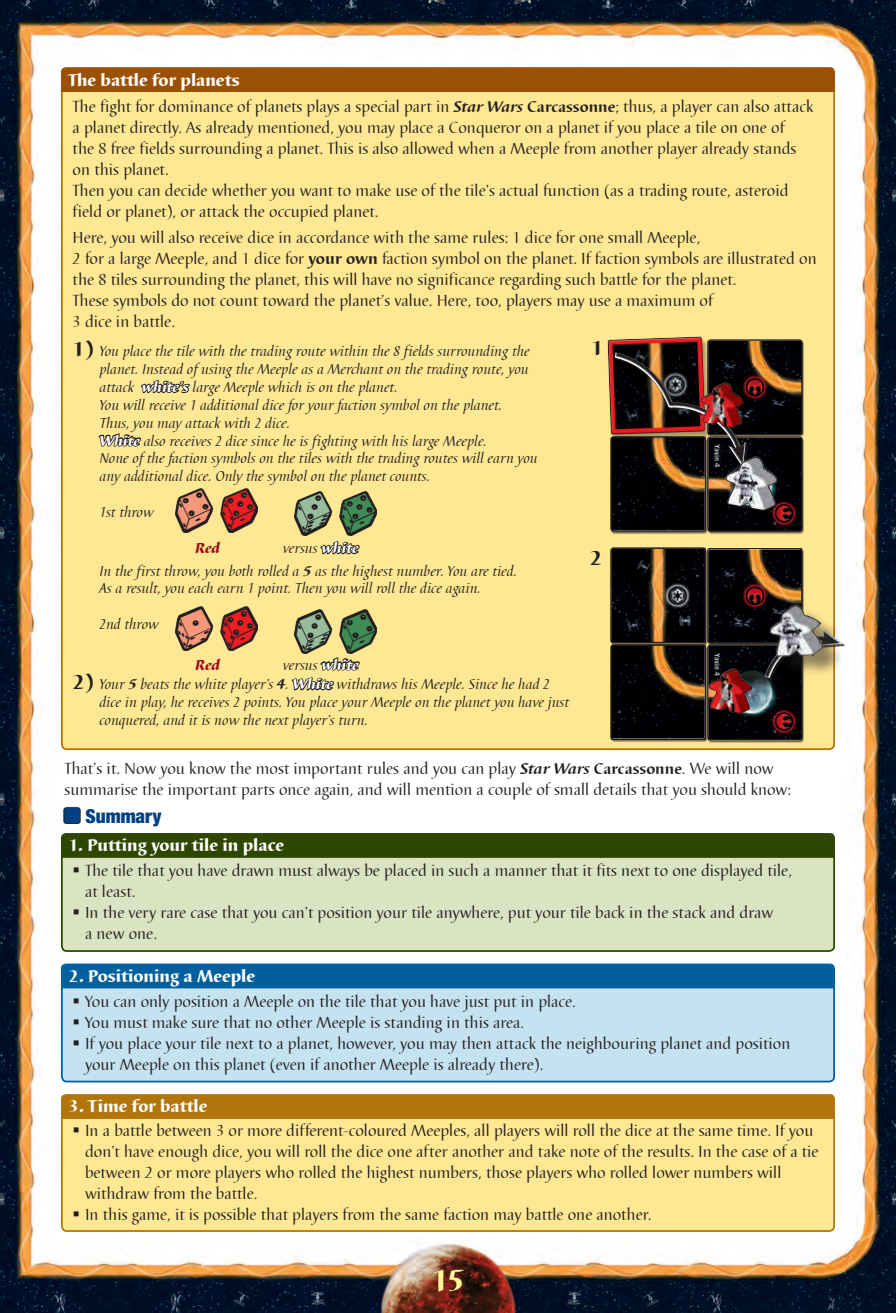
<style>
.page{position:relative;width:896px;height:1313px;background:#fff}
.page>*{position:absolute;margin:0;border:0;box-sizing:border-box;transform-origin:0 0}
.t1{font:40.43px "Linotype Game Pi Dice Dominoes";color:#f6977a}
.t2{font:31.5px "Barbedor T Heav";color:#fff79a}
.t3{font:21px "Barbedor T Heav";color:#231f20}
.t4{font:900 condensed 19.25px "Helvetica Neue LT Std";color:#014081}
.t5{font:17.5px "Barbedor T Heav";color:#fff}
.t6{font:16.62px/21px "Barbedor T";color:#231f20}
.t7{font:italic 14.88px/17.8px "Barbedor T";color:#231f20}
.t8{font:14.88px "Barbedor T Heav Ital";letter-spacing:.005em;color:#9d0715}
.s1{font-weight:700;font-style:italic;font-size:16.1px}
.s2{font-weight:700;font-size:16.1px}
.s3{font-weight:700}
.s4{font-family:"Barbedor T Heav";font-style:normal;font-size:21px}
.s5{font-family:"Barbedor T Heav Ital";font-style:normal;color:#fff}
.s6{color:#ee1d23}
.s7{color:#97bd9d}
.s8{color:#3f8c56}
.s9{font-family:"Barbedor T Heav Ital";font-style:normal}
</style>
<div class="page">
<img style="left:0;top:0;width:896px;height:1313px">
<div style="left:60px;top:87px;width:776px;height:664px;background:#ffe893"></div>
<div style="left:61px;top:67px;width:774px;height:25px;background:#9a5106"></div>
<svg style="left:361px;top:491px;width:16px;height:44px"></svg>
<svg style="left:175px;top:488px;width:83px;height:44px;background:#716649"></svg>
<svg style="left:361px;top:609px;width:16px;height:44px"></svg>
<svg style="left:175px;top:606px;width:83px;height:45px;background:#73684a"></svg>
<svg style="left:290px;top:476px;width:71px;height:260px;background:#c5b375"></svg>
<svg style="left:63px;top:806px;width:18px;height:18px"></svg>
<div style="left:64px;top:807px;width:16px;height:16px;background:#014081;border-radius:2px"></div>
<div style="left:60px;top:852px;width:776px;height:100px;background:#dbe4c2"></div>
<svg style="left:61px;top:833px;width:774px;height:25px;background:#2e4802"></svg>
<div style="left:60px;top:982px;width:776px;height:101px;background:#c5e2f0"></div>
<div style="left:61px;top:963px;width:774px;height:25px;background:#005f9d"></div>
<div style="left:60px;top:1111px;width:776px;height:121px;background:#ffe893"></div>
<div style="left:61px;top:1094px;width:774px;height:25px;background:#b2750a"></div>
<div style="left:611px;top:437px;width:97px;height:97px;background:#231f20;opacity:.6"></div>
<div style="left:611px;top:437px;width:94px;height:93px;background:#231f20;opacity:.8"></div>
<div style="left:707px;top:437px;width:97px;height:97px;background:#231f20;opacity:.6"></div>
<div style="left:708px;top:438px;width:94px;height:93px;background:#231f20;opacity:.8"></div>
<div style="left:707px;top:340px;width:97px;height:97px;background:#231f20;opacity:.6"></div>
<div style="left:708px;top:341px;width:94px;height:93px;background:#231f20;opacity:.8"></div>
<img style="left:607px;top:333px;width:153px;height:139px">
<img style="left:700px;top:382px;width:43px;height:45px">
<img style="left:726px;top:457px;width:52px;height:53px">
<div style="left:611px;top:645px;width:97px;height:97px;background:#857853"></div>
<div style="left:611px;top:644px;width:95px;height:96px;background:#605e5f"></div>
<div style="left:611px;top:645px;width:94px;height:93px;background:#231f20;opacity:.8"></div>
<div style="left:707px;top:645px;width:97px;height:97px;background:#231f20;opacity:.6"></div>
<svg style="left:707px;top:646px;width:95px;height:94px"></svg>
<div style="left:708px;top:646px;width:94px;height:93px;background:#231f20;opacity:.8"></div>
<div style="left:707px;top:549px;width:97px;height:97px;background:#231f20;opacity:.6"></div>
<div style="left:708px;top:549px;width:94px;height:94px;background:#231f20;opacity:.8"></div>
<div style="left:610px;top:548px;width:97px;height:97px;background:#7b6f4e"></div>
<svg style="left:610px;top:548px;width:96px;height:95px"></svg>
<div style="left:611px;top:549px;width:94px;height:93px;background:#231f20;opacity:.8"></div>
<svg style="left:752px;top:620px;width:92px;height:60px"></svg>
<img style="left:708px;top:668px;width:44px;height:45px">
<div style="left:773px;top:608px;width:72px;height:70px;background:#231f20;opacity:.5"></div>
<img style="left:765px;top:600px;width:62px;height:63px">
<svg style="left:74px;top:868px;width:5px;height:4px"></svg>
<svg style="left:74px;top:910px;width:5px;height:4px"></svg>
<svg style="left:74px;top:998px;width:5px;height:5px"></svg>
<svg style="left:74px;top:1019px;width:5px;height:5px"></svg>
<svg style="left:74px;top:1040px;width:5px;height:5px"></svg>
<svg style="left:74px;top:1127px;width:5px;height:5px"></svg>
<svg style="left:74px;top:1211px;width:5px;height:5px"></svg>
<p class="t5" style="left:68px;top:70px;width:173px">The battle for planets</p>
<p class="t6" style="left:73px;top:96px;width:742px">The fight for dominance of planets plays a special part in <span class="s1">Star Wars</span> <span class="s2">Carcassonne</span>; thus, a player can also attack a planet directly. As already mentioned, you may place a Conqueror on a planet if you place a tile on one of<br>the 8 free fields surrounding a planet. This is also allowed when a Meeple from another player already stands on this planet.<br>Then you can decide whether you want to make use of the tile's actual function (as a trading route, asteroid field or planet), or attack the occupied planet.</p>
<p class="t6" style="left:73px;top:227px;width:745px">Here, you will also receive dice in accordance with the same rules: 1 dice for one small Meeple,<br>2 for a large Meeple, and 1 dice for <span class="s3">your own</span> faction symbol on the planet. If faction symbols are illustrated on the 8 tiles surrounding the planet, this will have no significance regarding such battle for the planet.<br>These symbols do not count toward the planet's value. Here, too, players may use a maximum of<br>3 dice in battle.</p>
<p class="t7" style="left:99px;top:343px;width:440px;text-indent:-27px"><span class="s4">1)</span> You place the tile with the trading route within the 8 fields surrounding the planet. Instead of using the Meeple as a Merchant on the trading route, you attack <span class="s5">white's</span> large Meeple which is on the planet.<br>You will receive 1 additional dice for your faction symbol on the planet.<br>Thus, you may attack with 2 dice.<br><span class="s5">White</span> also receives 2 dice since he is fighting with his large Meeple.<br>None of the faction symbols on the tiles with the trading routes will earn you any additional dice. Only the symbol on the planet counts.</p>
<p class="t7" style="left:99px;top:503px;width:56px">1st throw</p>
<p class="t3" style="left:591px;top:336px;width:14px">1</p>
<h1 class="t1" style="left:177px;top:490px;width:199px">R <span class="s6">S</span> <span class="s7">Q</span> <span class="s8">S</span></h1>
<p class="t8" style="left:195px;top:539px;width:26px">Red</p>
<p class="t7" style="left:283px;top:539px;width:77px">versus <span class="s5">white</span></p>
<p class="t3" style="left:590px;top:546px;width:14px">2</p>
<p class="t7" style="left:99px;top:562px;width:419px">In the first throw, you both rolled a <span class="s9">5</span> as the highest number. You are tied.<br>As a result, you each earn 1 point. Then you will roll the dice again.</p>
<p class="t7" style="left:99px;top:615px;width:61px">2nd throw</p>
<h1 class="t1" style="left:177px;top:609px;width:199px">O <span class="s6">S</span> <span class="s7">Q</span> <span class="s8">R</span></h1>
<p class="t8" style="left:195px;top:656px;width:26px">Red</p>
<p class="t7" style="left:283px;top:656px;width:77px">versus <span class="s5">white</span></p>
<p class="t7" style="left:99px;top:676px;width:471px;text-indent:-27px"><span class="s4">2)</span> Your <span class="s9">5</span> beats the white player's <span class="s9">4</span>. <span class="s5">White</span> withdraws his Meeple. Since he had 2 dice in play, he receives 2 points. You place your Meeple on the planet you have just conquered, and it is now the next player's turn.</p>
<p class="t6" style="left:64px;top:758px;width:728px">That's it. Now you know the most important rules and you can play <span class="s1">Star Wars</span> <span class="s2">Carcassonne</span>. We will now summarise the important parts once again, and will mention a couple of small details that you should know:</p>
<p class="t4" style="left:85px;top:804px;width:77px">Summary</p>
<p class="t6" style="left:85px;top:860px;width:708px">The tile that you have drawn must always be placed in such a manner that it fits next to one displayed tile, at least.<br>In the very rare case that you can't position your tile anywhere, put your tile back in the stack and draw<br>a new one.</p>
<p class="t5" style="left:68px;top:835px;width:217px">1. Putting your tile in place</p>
<p class="t5" style="left:68px;top:966px;width:188px">2. Positioning a Meeple</p>
<p class="t6" style="left:85px;top:991px;width:707px">You can only position a Meeple on the tile that you have just put in place.<br>You must make sure that no other Meeple is standing in this area.<br>If you place your tile next to a planet, however, you may then attack the neighbouring planet and position your Meeple on this planet (even if another Meeple is already there).</p>
<p class="t5" style="left:68px;top:1096px;width:140px">3. Time for battle</p>
<p class="t6" style="left:85px;top:1120px;width:735px">In a battle between 3 or more different-coloured Meeples, all players will roll the dice at the same time. If you don't have enough dice, you will roll the dice one after another and take note of the results. In the case of a tie between 2 or more players who rolled the highest numbers, those players who rolled lower numbers will withdraw from the battle.<br>In this game, it is possible that players from the same faction may battle one another.</p>
<h2 class="t2" style="left:431px;top:1262px;width:35px">15</h2>
</div>
